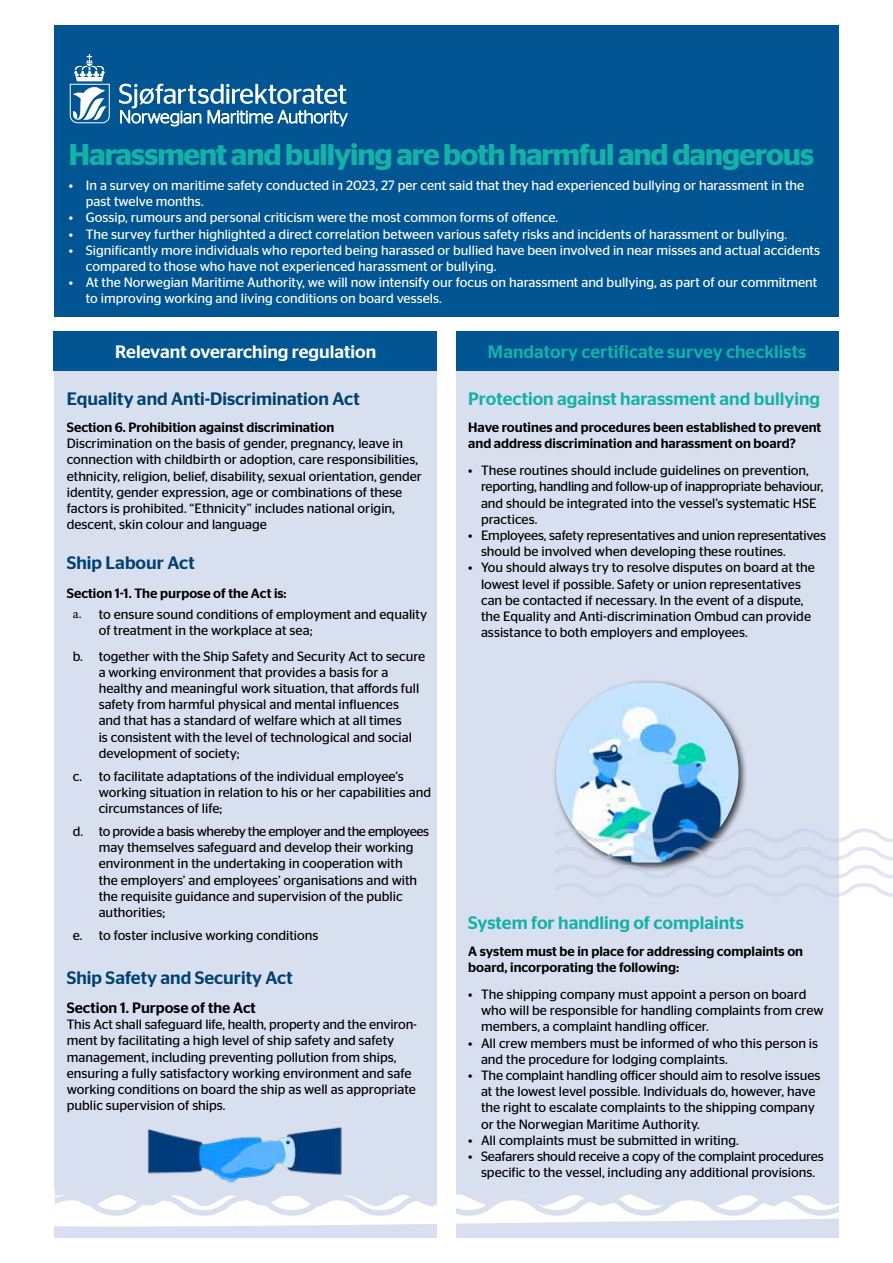
<style>
.page{position:relative;width:893px;height:1263px;background:#fff}
.page>*{position:absolute;margin:0;border:0;box-sizing:border-box;transform-origin:0 0}
.t1{font:600 30px "Stag Sans";letter-spacing:-.035em;color:#14b1a8}
.t2{font:500 18px "Stag Sans";color:#14b1a8}
.t3{font:500 18px "Stag Sans";color:#004170}
.t4{font:500 18px "Stag Sans";color:#fff}
.t5{font:500 15px "Stag Sans";color:#000}
.t6{font:13.5px/16.2px "Stag Sans";color:#000}
.t7{font:13.5px/16.2px "Stag Sans";color:#fff}
.t8{font:500 13.5px/16.2px "Stag Sans";color:#000}
.s1{font-weight:500}
.s2{font-family:"Minion Pro"}
</style>
<div class="page">
<div style="left:54px;top:370px;width:785px;height:868px;background:#d8e0ef"></div>
<div style="left:54px;top:26px;width:785px;height:291px;background:#005592"></div>
<svg style="left:69px;top:54px;width:41px;height:70px"></svg>
<svg style="left:119px;top:84px;width:228px;height:42px"></svg>
<div style="left:53px;top:331px;width:384px;height:39px;background:#005592"></div>
<div style="left:455px;top:331px;width:384px;height:39px;background:#005592"></div>
<svg style="left:54px;top:1189px;width:785px;height:38px"></svg>
<div style="left:437px;top:331px;width:19px;height:923px;background:#fff"></div>
<img style="left:144px;top:1127px;width:204px;height:64px">
<div style="left:552px;top:678px;width:195px;height:194px;background:#000;opacity:.75"></div>
<img style="left:556px;top:683px;width:182px;height:144px">
<svg style="left:554px;top:827px;width:339px;height:70px"></svg>
<h1 class="t1" style="left:69px;top:137px;width:747px">Harassment and bullying are both harmful and dangerous</h1>
<p class="t7" style="left:86px;top:177px;width:720px;text-indent:-17px">• In a survey on maritime safety conducted in 2023, 27 per cent said that they had experienced bullying or harassment in the past twelve months.</p>
<p class="t7" style="left:69px;top:209px;width:491px">• Gossip, rumours and personal criticism were the most common forms of offence.</p>
<p class="t7" style="left:69px;top:226px;width:720px">• The survey further highlighted a direct correlation between various safety risks and incidents of harassment or bullying.</p>
<p class="t7" style="left:86px;top:242px;width:736px;text-indent:-17px">• Significantly more individuals who reported being harassed or bullied have been involved in near misses and actual accidents compared to those who have not experienced harassment or bullying.</p>
<p class="t7" style="left:86px;top:274px;width:733px;text-indent:-17px">• At the Norwegian Maritime Authority, we will now intensify our focus on harassment and bullying, as part of our commitment to improving working and living conditions on board vessels.</p>
<h2 class="t4" style="left:115px;top:341px;width:263px">Relevant overarching regulation</h2>
<h2 class="t2" style="left:488px;top:341px;width:320px">Mandatory certificate survey checklists</h2>
<h2 class="t3" style="left:67px;top:388px;width:294px">Equality and Anti-Discrimination Act</h2>
<p class="t8" style="left:67px;top:419px;width:269px">Section 6. Prohibition against discrimination</p>
<p class="t6" style="left:67px;top:435px;width:357px">Discrimination on the basis of gender, pregnancy, leave in connection with childbirth or adoption, care responsibilities, ethnicity, religion, belief, disability, sexual orientation, gender identity, gender expression, age or combinations of these factors is prohibited. “Ethnicity” includes national origin, descent, skin colour and language</p>
<h2 class="t3" style="left:67px;top:552px;width:129px">Ship Labour Act</h2>
<p class="t6" style="left:73px;top:582px;width:356px;line-height:21px;text-indent:-6px"><span class="s1">Section 1-1. The purpose of the Act is:<br></span><span class="s2">a.</span> to ensure sound conditions of employment and equality</p>
<p class="t6" style="left:73px;top:617px;width:354px;line-height:25.8px;text-indent:26px">of treatment in the workplace at sea;<br>b. together with the Ship Safety and Security Act to secure</p>
<p class="t6" style="left:99px;top:664px;width:322px">a working environment that provides a basis for a healthy and meaningful work situation, that affords full safety from harmful physical and mental influences and that has a standard of welfare which at all times<br>is consistent with the level of technological and social development of society;</p>
<p class="t6" style="left:99px;top:768px;width:334px;text-indent:-26px">c. to facilitate adaptations of the individual employee’s working situation in relation to his or her capabilities and circumstances of life;</p>
<p class="t6" style="left:99px;top:823px;width:332px;text-indent:-26px">d. to provide a basis whereby the employer and the employees may themselves safeguard and develop their working environment in the undertaking in cooperation with<br>the employers’ and employees’ organisations and with the requisite guidance and supervision of the public authorities;</p>
<p class="t6" style="left:73px;top:927px;width:247px">e. to foster inclusive working conditions</p>
<h2 class="t3" style="left:67px;top:967px;width:228px">Ship Safety and Security Act</h2>
<p class="t5" style="left:67px;top:999px;width:191px">Section 1. Purpose of the Act</p>
<p class="t6" style="left:67px;top:1016px;width:352px">This Act shall safeguard life, health, property and the environ&shy;ment by facilitating a high level of ship safety and safety management, including preventing pollution from ships, ensuring a fully satisfactory working environment and safe working conditions on board the ship as well as appropriate public supervision of ships.</p>
<h2 class="t2" style="left:468px;top:388px;width:353px">Protection against harassment and bullying</h2>
<p class="t8" style="left:468px;top:419px;width:355px">Have routines and procedures been established to prevent and address discrimination and harassment on board?</p>
<p class="t6" style="left:481px;top:462px;width:344px;text-indent:-13px">• These routines should include guidelines on prevention, reporting, handling and follow-up of inappropriate behaviour, and should be integrated into the vessel’s systematic HSE practices.</p>
<p class="t6" style="left:481px;top:527px;width:347px;text-indent:-13px">• Employees, safety representatives and union representatives should be involved when developing these routines.</p>
<p class="t6" style="left:481px;top:559px;width:336px;text-indent:-13px">• You should always try to resolve disputes on board at the lowest level if possible. Safety or union representatives can be contacted if necessary. In the event of a dispute, the Equality and Anti-discrimination Ombud can provide assistance to both employers and employees.</p>
<h2 class="t2" style="left:468px;top:912px;width:277px">System for handling of complaints</h2>
<p class="t8" style="left:468px;top:943px;width:336px">A system must be in place for addressing complaints on board, incorporating the following:</p>
<p class="t6" style="left:481px;top:986px;width:344px;text-indent:-13px">• The shipping company must appoint a person on board who will be responsible for handling complaints from crew members, a complaint handling officer.</p>
<p class="t6" style="left:481px;top:1035px;width:339px;text-indent:-13px">• All crew members must be informed of who this person is and the procedure for lodging complaints.</p>
<p class="t6" style="left:481px;top:1067px;width:341px;text-indent:-13px">• The complaint handling officer should aim to resolve issues at the lowest level possible. Individuals do, however, have the right to escalate complaints to the shipping company or the Norwegian Maritime Authority.</p>
<p class="t6" style="left:468px;top:1132px;width:272px">• All complaints must be submitted in writing.</p>
<p class="t6" style="left:468px;top:1148px;width:357px;text-align:center">• Seafarers should receive a copy of the complaint procedures specific to the vessel, including any additional provisions.</p>
</div>
